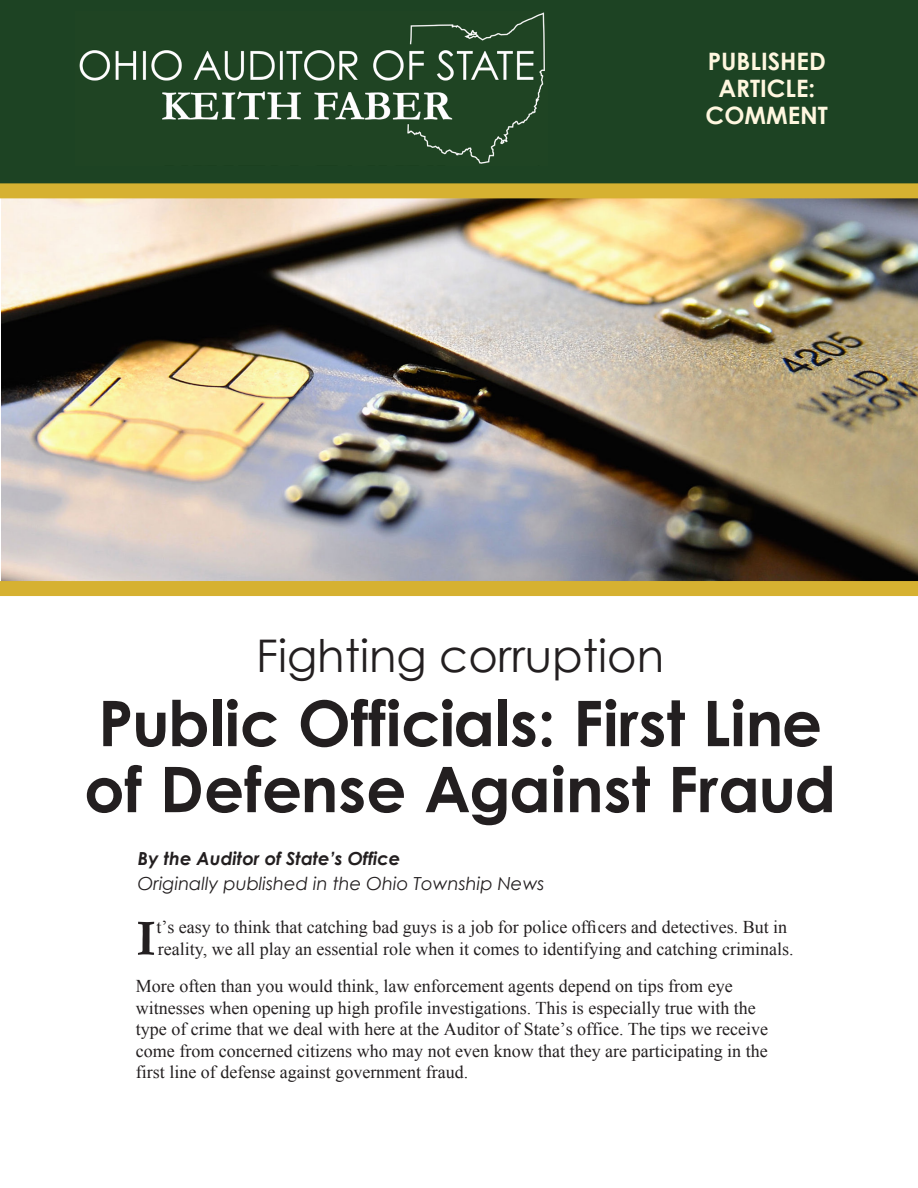
<style>
.page{position:relative;width:918px;height:1188px;background:#fff}
.page>*{position:absolute;margin:0;border:0;box-sizing:border-box;transform-origin:0 0}
.t1{font:700 63px/66px "Century Gothic";color:#231f20}
.t2{font:700 52.05px "Garamond";color:#231f20}
.t3{font:45px "Century Gothic";color:#231f20}
.t4{font:700 24px "Century Gothic";color:#fff7df}
.t5{font:18px/21.6px "Times New Roman";color:#231f20}
.t6{font:italic 18px/24.9px "Century Gothic";color:#231f20}
.s1{font-weight:700}
</style>
<div class="page">
<div style="left:0;top:0;width:918px;height:190px;background:#1d4323"></div>
<img style="left:79px;top:12px;width:466px;height:152px">
<img style="left:1px;top:198px;width:917px;height:383px">
<div style="left:0;top:581px;width:918px;height:15px;background:#d6b131"></div>
<div style="left:0;top:183px;width:918px;height:15px;background:#d6b131"></div>
<p class="t4" style="left:708px;top:46px;width:120px">PUBLISHED</p>
<p class="t4" style="left:718px;top:73px;width:98px">ARTICLE:</p>
<p class="t4" style="left:706px;top:100px;width:124px">COMMENT</p>
<p class="t3" style="left:256px;top:628px;width:409px">Fighting corruption</p>
<p class="t1" style="left:84px;top:689px;width:753px">Public Officials: First Line of Defense Against Fraud</p>
<p class="t6" style="left:138px;top:846px;width:408px"><span class="s1">By the Auditor of State’s Office<br></span>Originally published in the Ohio Township News</p>
<p class="t2" style="left:136px;top:907px;width:22px">I</p>
<p class="t5" style="left:156px;top:916px;width:639px">t’s easy to think that catching bad guys is a job for police officers and detectives. But in reality, we all play an essential role when it comes to identifying and catching criminals.</p>
<p class="t5" style="left:136px;top:975px;width:634px">More often than you would think, law enforcement agents depend on tips from eye witnesses when opening up high profile investigations. This is especially true with the type of crime that we deal with here at the Auditor of State’s office. The tips we receive come from concerned citizens who may not even know that they are participating in the first line of defense against government fraud.</p>
</div>
